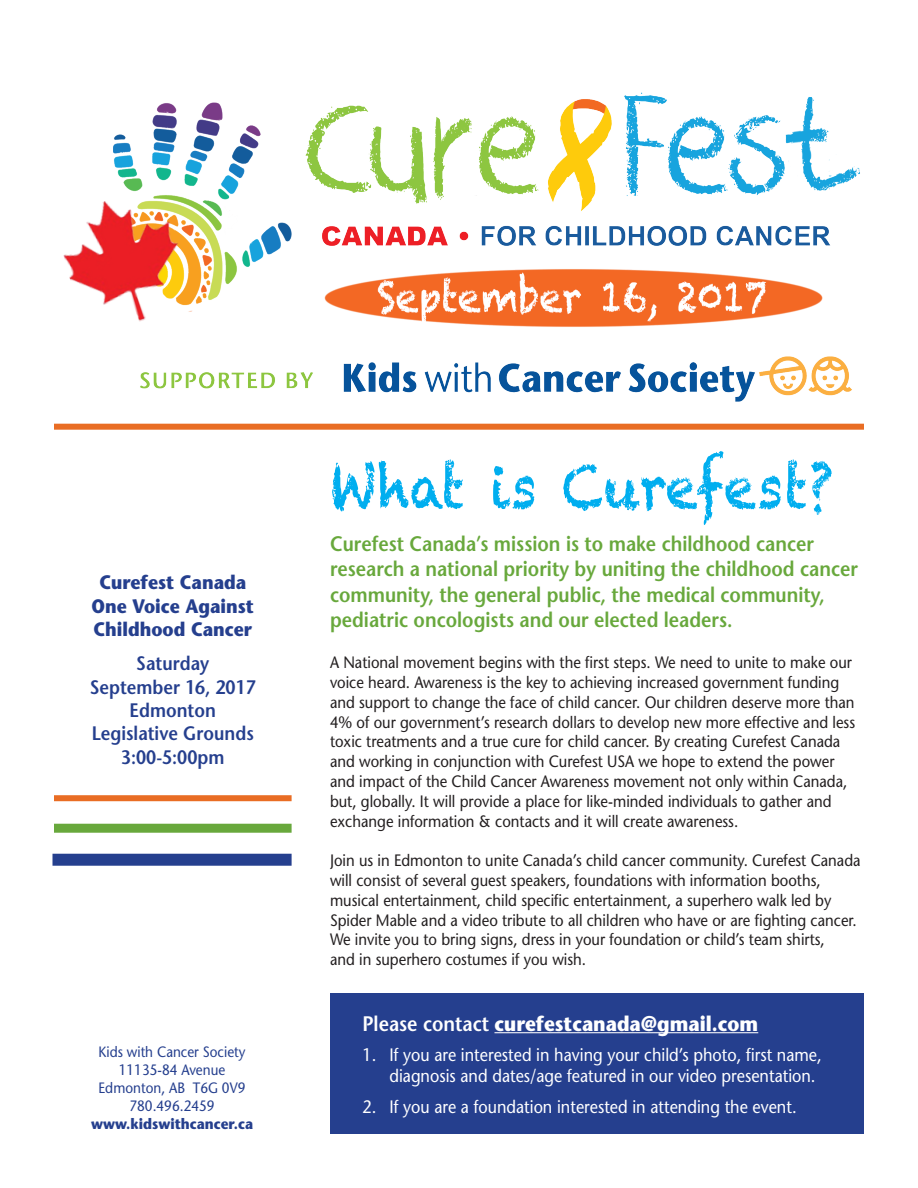
<style>
.page{position:relative;width:918px;height:1188px;background:#fff}
.page>*{position:absolute;margin:0;border:0;box-sizing:border-box;transform-origin:0 0}
.t1{font:59.4px "Chalkduster";color:#00aeef;scale:.86 1}
.t2{font:600 21px/25.2px "Stone Sans";color:#68a83c;scale:.9 1}
.t3{font:700 21px "Stone Sans";color:#fff;scale:.9 1}
.t4{font:600 19.5px/23.4px "Stone Sans";color:#253f8e;text-align:center;scale:.9 1}
.t5{font:700 19.5px/23.4px "Stone Sans";color:#253f8e;text-align:center;scale:.9 1}
.t6{font:18px/21.6px "Stone Sans";color:#fff;scale:.9 1}
.t7{font:16.5px/19.8px "Stone Sans";color:#231f20;scale:.9 1}
.t8{font:15px/18px "Stone Sans";color:#253f8e;text-align:center;scale:.9 1}
.t9{font:700 15px "Stone Sans";color:#253f8e;scale:.9 1}
.s1{font-weight:600}
</style>
<div class="page">
<img style="left:63px;top:92px;width:797px;height:235px">
<div style="left:330px;top:994px;width:534px;height:140px;background:#253f8e"></div>
<hr style="left:494px;top:1032px;width:264px;height:1px;background:#fff">
<img style="left:140px;top:356px;width:712px;height:46px">
<div style="left:54px;top:424px;width:810px;height:6px;background:#e96d24"></div>
<div style="left:54px;top:795px;width:238px;height:6px;background:#e96d24"></div>
<div style="left:54px;top:824px;width:238px;height:9px;background:#68a83c"></div>
<div style="left:52px;top:854px;width:240px;height:12px;background:#253f8e"></div>
<p class="t5" style="left:91px;top:571px;width:182px">Curefest Canada<br>One Voice Against<br>Childhood Cancer</p>
<p class="t4" style="left:90px;top:652px;width:186px">Saturday<br>September 16, 2017<br>Edmonton<br>Legislative Grounds<br>3:00-5:00pm</p>
<p class="t8" style="left:99px;top:1042px;width:165px">Kids with Cancer Society<br>11135-84 Avenue<br>Edmonton, AB T6G 0V9<br>780.496.2459</p>
<p class="t9" style="left:91px;top:1114px;width:182px">www.kidswithcancer.ca</p>
<h1 class="t1" style="left:330px;top:452px;width:587px">What is Curefest?</h1>
<p class="t2" style="left:330px;top:531px;width:588px">Curefest Canada’s mission is to make childhood cancer research a national priority by uniting the childhood cancer community, the general public, the medical community, pediatric oncologists and our elected leaders.</p>
<p class="t7" style="left:330px;top:653px;width:585px">A National movement begins with the first steps. We need to unite to make our voice heard. Awareness is the key to achieving increased government funding and support to change the face of child cancer. Our children deserve more than 4% of our government’s research dollars to develop new more effective and less toxic treatments and a true cure for child cancer. By creating Curefest Canada and working in conjunction with Curefest USA we hope to extend the power and impact of the Child Cancer Awareness movement not only within Canada, but, globally. It will provide a place for like-minded individuals to gather and exchange information &amp; contacts and it will create awareness.</p>
<p class="t7" style="left:330px;top:851px;width:591px">Join us in Edmonton to unite Canada’s child cancer community. Curefest Canada will consist of several guest speakers, foundations with information booths, musical entertainment, child specific entertainment, a superhero walk led by Spider Mable and a video tribute to all children who have or are fighting cancer.<br>We invite you to bring signs, dress in your foundation or child’s team shirts,<br>and in superhero costumes if you wish.</p>
<p class="t3" style="left:362px;top:1011px;width:441px"><span class="s1">Please contact</span> curefestcanada@gmail.com</p>
<p class="t6" style="left:389px;top:1044px;width:482px;text-indent:-27px">1. If you are interested in having your child’s photo, first name, diagnosis and dates/age featured in our video presentation.</p>
<p class="t6" style="left:362px;top:1096px;width:484px">2. If you are a foundation interested in attending the event.</p>
</div>
